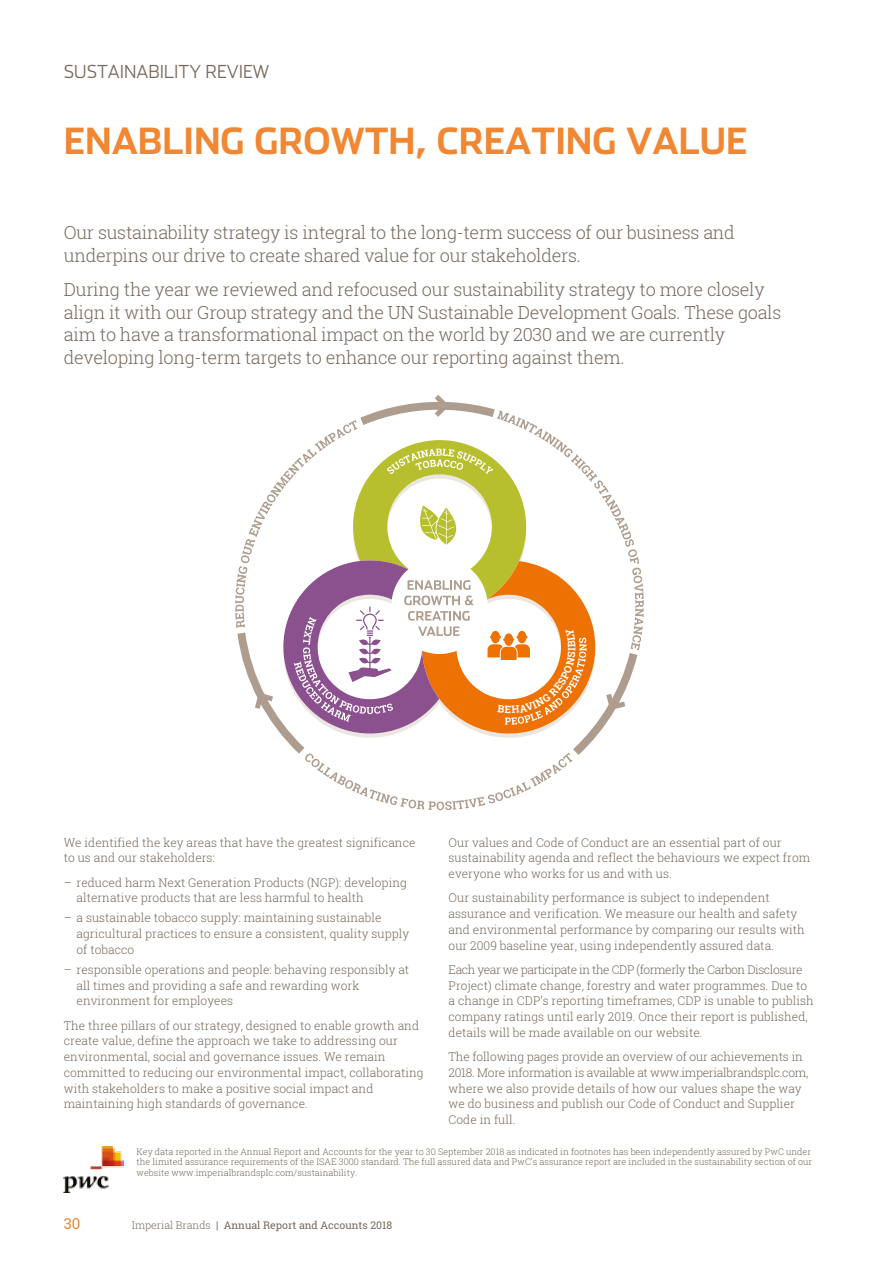
<style>
.page{position:relative;width:893px;height:1263px;background:#fff}
.page>*{position:absolute;margin:0;border:0;box-sizing:border-box;transform-origin:0 0}
.t1{font:700 36px "Stainless";color:#f18732}
.t2{font:18px/22.5px "Roboto Slab";letter-spacing:-.015em;color:#79695c}
.t3{font:300 18px "Stainless";color:#79695c}
.t4{font:15px "Roboto Slab";color:#f18732}
.t5{font:12px/15.8px "Roboto Slab";color:#79695c}
.t6{font:10.5px "Roboto Slab";color:#79695c}
.t7{font:10.5px "Roboto Slab";color:#79695c}
.t8{font:9px/10.5px "Roboto Slab";color:#79695c}
.s1{font-weight:300}
</style>
<div class="page">
<svg style="left:383px;top:395px;width:112px;height:15px"></svg>
<img style="left:64px;top:1147px;width:59px;height:45px">
<svg style="left:235px;top:410px;width:409px;height:400px"></svg>
<h2 class="t3" style="left:64px;top:61px;width:207px">SUSTAINABILITY REVIEW</h2>
<h1 class="t1" style="left:64px;top:119px;width:685px">ENABLING GROWTH, CREATING VALUE</h1>
<h2 class="t2" style="left:64px;top:221px;width:673px">Our sustainability strategy is integral to the long-term success of our business and underpins our drive to create shared value for our stakeholders.</h2>
<p class="t2" style="left:64px;top:278px;width:719px">During the year we reviewed and refocused our sustainability strategy to more closely align it with our Group strategy and the UN Sustainable Development Goals. These goals aim to have a transformational impact on the world by 2030 and we are currently developing long-term targets to enhance our reporting against them.</p>
<p class="t5" style="left:64px;top:834px;width:353px">We identified the key areas that have the greatest significance to us and our stakeholders:</p>
<p class="t5" style="left:77px;top:874px;width:332px;text-indent:-13px">– reduced harm Next Generation Products (NGP): developing alternative products that are less harmful to health</p>
<p class="t5" style="left:77px;top:910px;width:334px;text-indent:-13px">– a sustainable tobacco supply: maintaining sustainable agricultural practices to ensure a consistent, quality supply of tobacco</p>
<p class="t5" style="left:77px;top:961px;width:334px;text-indent:-13px">– responsible operations and people: behaving responsibly at all times and providing a safe and rewarding work environment for employees</p>
<p class="t5" style="left:64px;top:1017px;width:361px">The three pillars of our strategy, designed to enable growth and create value, define the approach we take to addressing our environmental, social and governance issues. We remain committed to reducing our environmental impact, collaborating with stakeholders to make a positive social impact and maintaining high standards of governance.</p>
<p class="t5" style="left:449px;top:834px;width:363px">Our values and Code of Conduct are an essential part of our sustainability agenda and reflect the behaviours we expect from everyone who works for us and with us.</p>
<p class="t5" style="left:449px;top:890px;width:358px">Our sustainability performance is subject to independent assurance and verification. We measure our health and safety and environmental performance by comparing our results with our 2009 baseline year, using independently assured data.</p>
<p class="t5" style="left:449px;top:961px;width:367px">Each year we participate in the CDP (formerly the Carbon Disclosure Project) climate change, forestry and water programmes. Due to a change in CDP’s reporting timeframes, CDP is unable to publish company ratings until early 2019. Once their report is published, details will be made available on our website.</p>
<p class="t5" style="left:449px;top:1048px;width:361px">The following pages provide an overview of our achievements in 2018. More information is available at www.imperialbrandsplc.com, where we also provide details of how our values shape the way we do business and publish our Code of Conduct and Supplier Code in full.</p>
<p class="t8" style="left:137px;top:1146px;width:677px">Key data reported in the Annual Report and Accounts for the year to 30 September 2018 as indicated in footnotes has been independently assured by PwC under the limited assurance requirements of the ISAE 3000 standard. The full assured data and PwC's assurance report are included in the sustainability section of our website www.imperialbrandsplc.com/sustainability.</p>
<p class="t4" style="left:64px;top:1213px;width:18px">30</p>
<p class="t7" style="left:132px;top:1218px;width:262px"><span class="s1">Imperial Brands</span> | Annual Report and Accounts 2018</p>
<p class="t6" style="left:149px;top:1217px;width:276px">Imperial Brands PLC | Annual Report and Accounts 2018</p>
</div>
